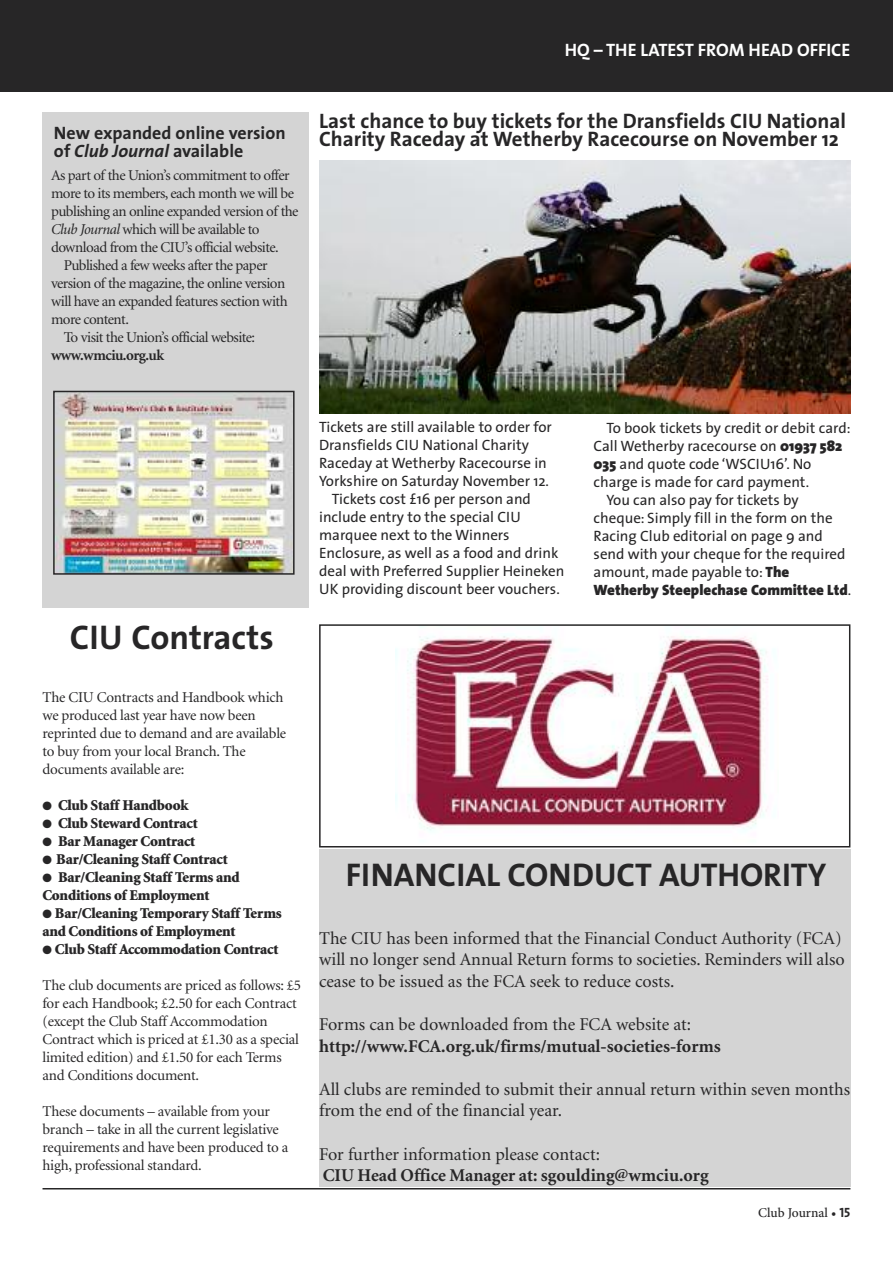
<style>
.page{position:relative;width:893px;height:1263px;background:#fff}
.page>*{position:absolute;margin:0;border:0;box-sizing:border-box;transform-origin:0 0}
.t1{font:700 34.5px "The Sans";color:#272627}
.t2{font:700 33px "The Sans";color:#272627}
.t3{font:700 21px/18px "The Sans";color:#272627}
.t4{font:18px/21.6px "Minion";color:#272627}
.t5{font:700 18px "Minion";color:#272627}
.t6{font:700 18px/18px "The Sans";color:#272627}
.t7{font:700 18px "The Sans";color:#fff}
.t8{font:15px/18px "Minion";letter-spacing:-.02em;color:#272627}
.t9{font:15px "The Sans";color:#272627}
.t10{font:900 15px/18px "Minion";letter-spacing:-.015em;color:#272627}
.t11{font:900 15px "The Sans";color:#272627}
.t12{font:700 15px "Minion";letter-spacing:-.035em;color:#272627}
.t13{font:15px "Minion";letter-spacing:-.04em;color:#272627}
.t14{font:500 13.5px "Minion Pro";color:#272627}
.s1{font-style:italic}
.s2{font-weight:900}
.s3{font-weight:400}
.s4{font-family:"The Sans Bold Caps";font-weight:400}
</style>
<div class="page">
<hr style="left:43px;top:1188px;width:807px;height:1px;background:#272627">
<div style="left:0;top:0;width:893px;height:92px;background:#272627"></div>
<div style="left:43px;top:113px;width:266px;height:495px;background:#d4d4d4"></div>
<img style="left:56px;top:394px;width:236px;height:178px">
<div style="left:53px;top:391px;width:242px;height:184px;border:2px solid #272627"></div>
<img style="left:319px;top:160px;width:531px;height:254px">
<div style="left:319px;top:850px;width:531px;height:337px;background:#d4d4d4"></div>
<img style="left:395px;top:635px;width:373px;height:196px">
<div style="left:319px;top:624px;width:531px;height:223px;border:2px solid #272627"></div>
<p class="t6" style="left:54px;top:125px;width:233px">New expanded online version of <span class="s1">Club Journal</span> available</p>
<p class="t8" style="left:51px;top:167px;width:240px">As part of the Union’s commitment to offer</p>
<p class="t8" style="left:51px;top:185px;width:244px">more to its members, each month we will be</p>
<p class="t8" style="left:51px;top:203px;width:249px">publishing an online expanded version of the</p>
<p class="t8" style="left:51px;top:221px;width:210px"><span class="s1">Club Journal</span> which will be available to</p>
<p class="t8" style="left:51px;top:239px;width:229px">download from the CIU’s official website.</p>
<p class="t8" style="left:64px;top:257px;width:205px">Published a few weeks after the paper</p>
<p class="t8" style="left:51px;top:275px;width:236px">version of the magazine, the online version</p>
<p class="t8" style="left:51px;top:293px;width:238px">will have an expanded features section with</p>
<p class="t13" style="left:51px;top:313px;width:79px">more content.</p>
<p class="t8" style="left:64px;top:329px;width:193px">To visit the Union’s official website:</p>
<p class="t12" style="left:51px;top:349px;width:115px">www.wmciu.org.uk</p>
<p class="t7" style="left:565px;top:43px;width:287px">HQ – THE LATEST FROM HEAD OFFICE</p>
<h3 class="t3" style="left:319px;top:114px;width:528px">Last chance to buy tickets for the Dransfields CIU National<br>Charity Raceday at Wetherby Racecourse on November 12</h3>
<h1 class="t1" style="left:70px;top:624px;width:206px">CIU Contracts</h1>
<p class="t8" style="left:43px;top:689px;width:245px">The CIU Contracts and Handbook which we produced last year have now been reprinted due to demand and are available to buy from your local Branch. The documents available are:</p>
<p class="t10" style="left:43px;top:797px;width:147px">● Club Staff Handbook</p>
<p class="t10" style="left:43px;top:815px;width:157px">● Club Steward Contract</p>
<p class="t10" style="left:43px;top:833px;width:154px">● Bar Manager Contract</p>
<p class="t10" style="left:43px;top:851px;width:187px">● Bar/Cleaning Staff Contract</p>
<p class="t10" style="left:43px;top:869px;width:199px">● Bar/Cleaning Staff Terms and<br>Conditions of Employment</p>
<p class="t10" style="left:43px;top:905px;width:241px">● Bar/Cleaning Temporary Staff Terms and Conditions of Employment</p>
<p class="t10" style="left:43px;top:941px;width:237px">● Club Staff Accommodation Contract</p>
<p class="t8" style="left:43px;top:977px;width:260px">The club documents are priced as follows: £5 for each Handbook; £2.50 for each Contract (except the Club Staff Accommodation Contract which is priced at £1.30 as a special limited edition) and £1.50 for each Terms and Conditions document.</p>
<p class="t8" style="left:43px;top:1103px;width:247px">These documents – available from your branch – take in all the current legislative requirements and have been produced to a high, professional standard.</p>
<p class="t9" style="left:319px;top:421px;width:234px">Tickets are still available to order for</p>
<p class="t9" style="left:319px;top:439px;width:211px">Dransfields CIU National Charity</p>
<p class="t9" style="left:319px;top:457px;width:229px">Raceday at Wetherby Racecourse in</p>
<p class="t9" style="left:319px;top:475px;width:231px">Yorkshire on Saturday November 12.</p>
<p class="t9" style="left:332px;top:493px;width:201px">Tickets cost £16 per person and</p>
<p class="t9" style="left:319px;top:511px;width:203px">include entry to the special CIU</p>
<p class="t9" style="left:319px;top:529px;width:192px">marquee next to the Winners</p>
<p class="t9" style="left:319px;top:547px;width:241px">Enclosure, as well as a food and drink</p>
<p class="t9" style="left:319px;top:565px;width:247px">deal with Preferred Supplier Heineken</p>
<p class="t9" style="left:319px;top:583px;width:242px">UK providing discount beer vouchers.</p>
<p class="t9" style="left:606px;top:422px;width:246px">To book tickets by credit or debit card:</p>
<p class="t9" style="left:594px;top:440px;width:250px">Call Wetherby racecourse on <span class="s2">01937 582</span></p>
<p class="t9" style="left:594px;top:458px;width:219px"><span class="s2">035</span> and quote code ‘WSCIU16’. No</p>
<p class="t9" style="left:594px;top:476px;width:217px">charge is made for card payment.</p>
<p class="t9" style="left:606px;top:494px;width:194px">You can also pay for tickets by</p>
<p class="t9" style="left:594px;top:512px;width:241px">cheque: Simply fill in the form on the</p>
<p class="t9" style="left:594px;top:530px;width:231px">Racing Club editorial on page 9 and</p>
<p class="t9" style="left:594px;top:548px;width:253px">send with your cheque for the required</p>
<p class="t9" style="left:594px;top:566px;width:197px">amount, made payable to: <span class="s2">The</span></p>
<p class="t11" style="left:594px;top:584px;width:259px">Wetherby Steeplechase Committee Ltd<span class="s3">.</span></p>
<h2 class="t2" style="left:346px;top:862px;width:482px">FINANCIAL CONDUCT AUTHORITY</h2>
<p class="t4" style="left:319px;top:928px;width:527px">The CIU has been informed that the Financial Conduct Authority (FCA) will no longer send Annual Return forms to societies. Reminders will also cease to be issued as the FCA seek to reduce costs.</p>
<p class="t4" style="left:319px;top:1015px;width:373px">Forms can be downloaded from the FCA website at:</p>
<p class="t5" style="left:319px;top:1039px;width:403px">http://www.FCA.org.uk/firms/mutual-societies-forms</p>
<p class="t4" style="left:319px;top:1080px;width:532px">All clubs are reminded to submit their annual return within seven months from the end of the financial year.</p>
<p class="t4" style="left:319px;top:1144px;width:282px">For further information please contact:</p>
<p class="t5" style="left:323px;top:1168px;width:387px">CIU Head Office Manager at: sgoulding@wmciu.org</p>
<p class="t14" style="left:758px;top:1207px;width:94px">Club Journal • <span class="s4">15</span></p>
</div>
